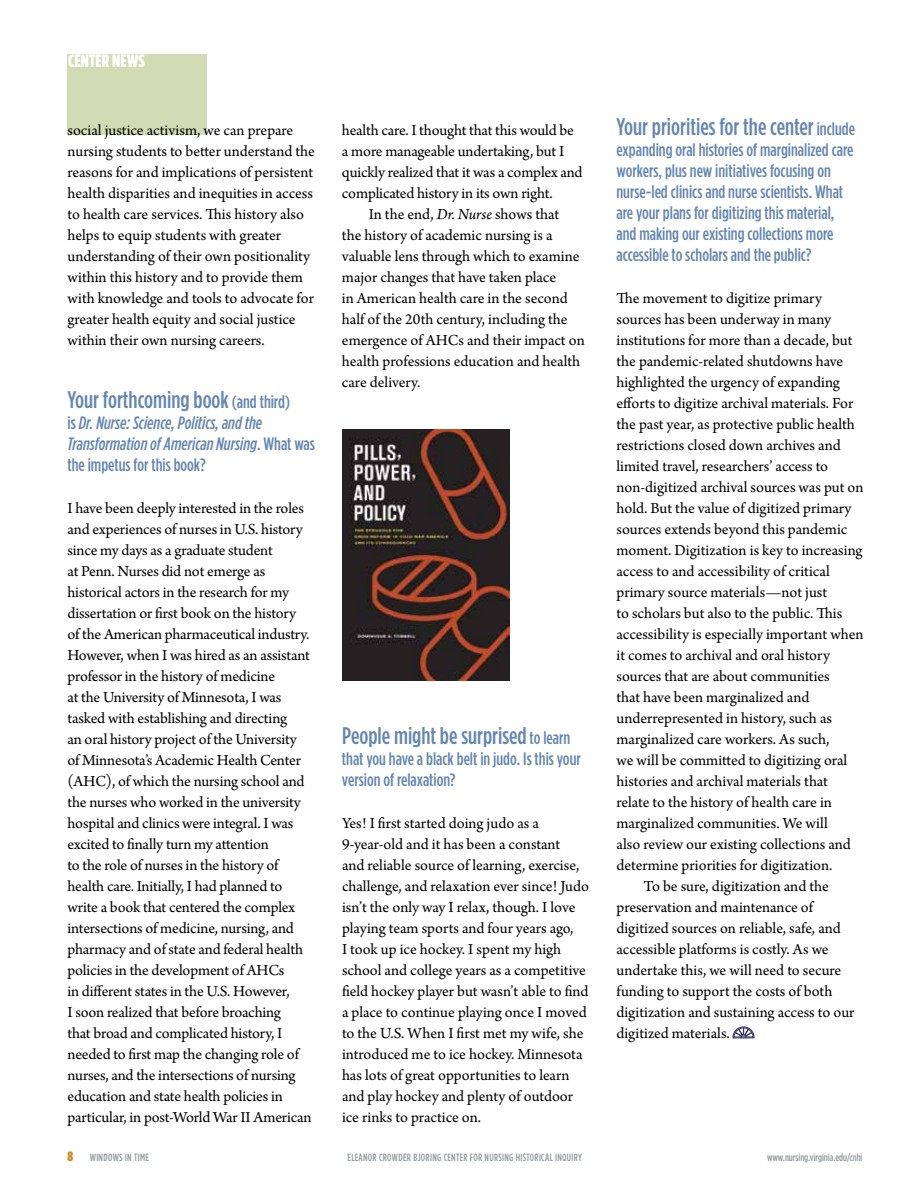
<style>
.page{position:relative;width:918px;height:1188px;background:#fff}
.page>*{position:absolute;margin:0;border:0;box-sizing:border-box;transform-origin:0 0}
.t1{font:500 24px "Gotham Condensed";color:#6587b1}
.t2{font:500 18px/21px "Gotham Condensed";color:#6587b1}
.t3{font:italic 500 18px/21px "Gotham Condensed";color:#6587b1}
.t4{font:900 18px "Gotham Condensed";letter-spacing:.005em;color:#fff}
.t5{font:16.2px/21px "Arno Pro";letter-spacing:-.005em;color:#000}
.t6{font:500 10.5px "Gotham Condensed";letter-spacing:.03em;color:#929b9e}
.t7{font:500 10.5px "Gotham Condensed";color:#929b9e}
.s1{font-size:18px}
.s2{font-style:normal}
.s3{font-style:italic}
.s4{font-weight:900;font-size:13.5px;color:#cc8c21}
</style>
<div class="page">
<div style="left:68px;top:54px;width:139px;height:81px;background:#d2dbb3"></div>
<svg style="left:732px;top:1026px;width:23px;height:13px"></svg>
<img style="left:342px;top:429px;width:168px;height:252px">
<p class="t4" style="left:68px;top:50px;width:78px">CENTER NEWS</p>
<p class="t5" style="left:68px;top:120px;width:249px">social justice activism, we can prepare nursing students to better understand the reasons for and implications of persistent health disparities and inequities in access to health care services. This history also helps to equip students with greater understanding of their own positionality within this history and to provide them with knowledge and tools to advocate for greater health equity and social justice within their own nursing careers.</p>
<h1 class="t1" style="left:68px;top:386px;width:224px">Your forthcoming book <span class="s1">(and third)</span></h1>
<p class="t3" style="left:68px;top:412px;width:249px"><span class="s2">is</span> Dr. Nurse: Science, Politics, and the<br>Transformation of American Nursing<span class="s2">. What was the impetus for this book?</span></p>
<p class="t5" style="left:68px;top:498px;width:246px">I have been deeply interested in the roles and experiences of nurses in U.S. history since my days as a graduate student<br>at Penn. Nurses did not emerge as historical actors in the research for my dissertation or first book on the history of the American pharmaceutical industry.<br>However, when I was hired as an assistant professor in the history of medicine<br>at the University of Minnesota, I was tasked with establishing and directing<br>an oral history project of the University of Minnesota’s Academic Health Center (AHC), of which the nursing school and the nurses who worked in the university hospital and clinics were integral. I was excited to finally turn my attention<br>to the role of nurses in the history of health care. Initially, I had planned to write a book that centered the complex intersections of medicine, nursing, and pharmacy and of state and federal health policies in the development of AHCs<br>in different states in the U.S. However,<br>I soon realized that before broaching<br>that broad and complicated history, I needed to first map the changing role of nurses, and the intersections of nursing education and state health policies in particular, in post-World War II American</p>
<p class="t5" style="left:342px;top:120px;width:242px">health care. I thought that this would be a more manageable undertaking, but I quickly realized that it was a complex and complicated history in its own right.</p>
<p class="t5" style="left:342px;top:204px;width:244px;text-indent:27px">In the end, <span class="s3">Dr. Nurse</span> shows that<br>the history of academic nursing is a valuable lens through which to examine major changes that have taken place<br>in American health care in the second half of the 20th century, including the emergence of AHCs and their impact on health professions education and health care delivery.</p>
<h1 class="t1" style="left:342px;top:722px;width:230px">People might be surprised <span class="s1">to learn</span></h1>
<p class="t2" style="left:342px;top:748px;width:240px">that you have a black belt in judo. Is this your version of relaxation?</p>
<p class="t5" style="left:342px;top:813px;width:249px">Yes! I first started doing judo as a 9-year-old and it has been a constant<br>and reliable source of learning, exercise, challenge, and relaxation ever since! Judo isn’t the only way I relax, though. I love playing team sports and four years ago,<br>I took up ice hockey. I spent my high school and college years as a competitive field hockey player but wasn’t able to find a place to continue playing once I moved to the U.S. When I first met my wife, she introduced me to ice hockey. Minnesota has lots of great opportunities to learn and play hockey and plenty of outdoor ice rinks to practice on.</p>
<h1 class="t1" style="left:616px;top:113px;width:240px">Your priorities for the center <span class="s1">include</span></h1>
<p class="t2" style="left:617px;top:139px;width:238px">expanding oral histories of marginalized care workers, plus new initiatives focusing on nurse-led clinics and nurse scientists. What are your plans for digitizing this material, and making our existing collections more accessible to scholars and the public?</p>
<p class="t5" style="left:616px;top:288px;width:207px">The movement to digitize primary</p>
<p class="t5" style="left:616px;top:309px;width:216px">sources has been underway in many</p>
<p class="t5" style="left:616px;top:330px;width:238px">institutions for more than a decade, but</p>
<p class="t5" style="left:616px;top:351px;width:228px">the pandemic-related shutdowns have</p>
<p class="t5" style="left:616px;top:372px;width:225px">highlighted the urgency of expanding</p>
<p class="t5" style="left:616px;top:393px;width:238px">efforts to digitize archival materials. For</p>
<p class="t5" style="left:616px;top:414px;width:240px">the past year, as protective public health</p>
<p class="t5" style="left:616px;top:435px;width:226px">restrictions closed down archives and</p>
<p class="t5" style="left:616px;top:456px;width:213px">limited travel, researchers’ access to</p>
<p class="t5" style="left:616px;top:477px;width:249px">non-digitized archival sources was put on</p>
<p class="t5" style="left:616px;top:498px;width:237px">hold. But the value of digitized primary</p>
<p class="t5" style="left:616px;top:519px;width:232px">sources extends beyond this pandemic</p>
<p class="t5" style="left:616px;top:540px;width:248px">moment. Digitization is key to increasing</p>
<p class="t5" style="left:616px;top:561px;width:215px">access to and accessibility of critical</p>
<p class="t5" style="left:616px;top:582px;width:212px">primary source materials—not just</p>
<p class="t5" style="left:616px;top:603px;width:227px">to scholars but also to the public. This</p>
<p class="t5" style="left:616px;top:624px;width:249px">accessibility is especially important when</p>
<p class="t5" style="left:616px;top:645px;width:215px">it comes to archival and oral history</p>
<p class="t5" style="left:616px;top:666px;width:215px">sources that are about communities</p>
<p class="t5" style="left:616px;top:687px;width:194px">that have been marginalized and</p>
<p class="t5" style="left:616px;top:708px;width:217px">underrepresented in history, such as</p>
<p class="t5" style="left:616px;top:729px;width:214px">marginalized care workers. As such,</p>
<p class="t5" style="left:616px;top:750px;width:232px">we will be committed to digitizing oral</p>
<p class="t5" style="left:616px;top:771px;width:213px">histories and archival materials that</p>
<p class="t5" style="left:616px;top:792px;width:217px">relate to the history of health care in</p>
<p class="t5" style="left:616px;top:813px;width:213px">marginalized communities. We will</p>
<p class="t5" style="left:616px;top:834px;width:236px">also review our existing collections and</p>
<p class="t5" style="left:616px;top:855px;width:217px">determine priorities for digitization.</p>
<p class="t5" style="left:643px;top:876px;width:187px">To be sure, digitization and the</p>
<p class="t5" style="left:616px;top:897px;width:198px">preservation and maintenance of</p>
<p class="t5" style="left:616px;top:918px;width:226px">digitized sources on reliable, safe, and</p>
<p class="t5" style="left:616px;top:939px;width:214px">accessible platforms is costly. As we</p>
<p class="t5" style="left:616px;top:960px;width:226px">undertake this, we will need to secure</p>
<p class="t5" style="left:616px;top:981px;width:217px">funding to support the costs of both</p>
<p class="t5" style="left:616px;top:1002px;width:239px">digitization and sustaining access to our</p>
<p class="t5" style="left:616px;top:1023px;width:115px">digitized materials.</p>
<p class="t6" style="left:68px;top:1151px;width:83px"><span class="s4">8</span> WINDOWS IN TIME</p>
<p class="t6" style="left:348px;top:1151px;width:236px">ELEANOR CROWDER BJORING CENTER FOR NURSING HISTORICAL INQUIRY</p>
<p class="t7" style="left:767px;top:1151px;width:97px">www.nursing.virginia.edu/cnhi</p>
</div>
